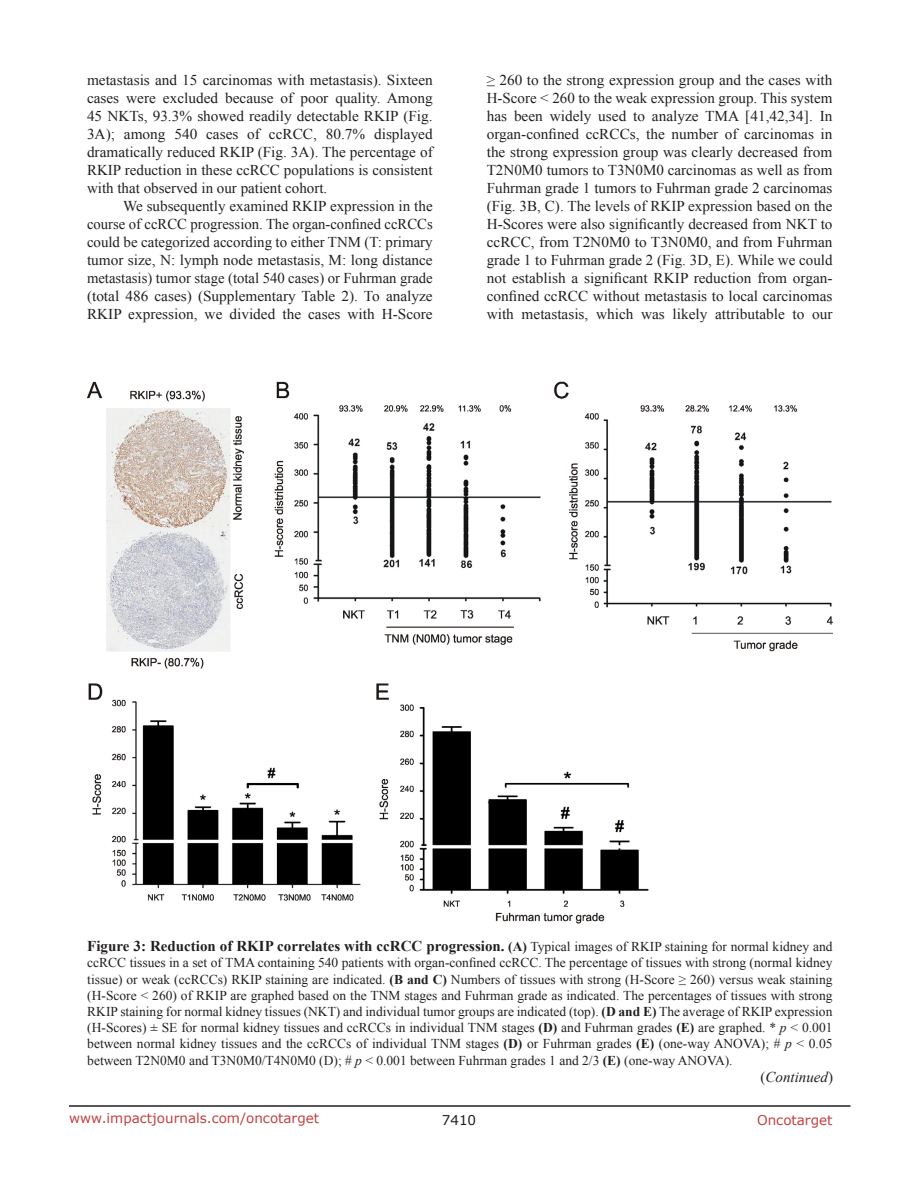
<style>
.page{position:relative;width:918px;height:1188px;background:#fff}
.page>*{position:absolute;margin:0;border:0;box-sizing:border-box;transform-origin:0 0}
.BodyText{font:15px/18px "Times New Roman";color:#231f20;text-align:justify}
.FigureText{font:700 15px "Times New Roman";color:#231f20}
.TableText{font:italic 15px "Times New Roman";color:#231f20}
.FigureText-2{font:13.5px/16.2px "Times New Roman";color:#231f20;text-align:justify}
.t1{font:13.5px "Verdana";color:#c24141}
.t2{font:13.5px "Verdana";color:#231f20}
.s1{font-size:13.5px}
.s2{font-weight:400;font-size:13.5px}
.s3{font-weight:700}
.s4{font-style:italic}
.s5{font-style:normal}
</style>
<div class="page">
<hr style="left:69px;top:1105px;width:781px;height:2px;background:#231f20">
<img style="left:87px;top:381px;width:745px;height:543px">
<p class="BodyText" style="left:87px;top:71px;width:347px">metastasis and 15 carcinomas with metastasis). Sixteen cases were excluded because of poor quality. Among 45 NKTs, 93.3% showed readily detectable RKIP (Fig.<br>3A); among 540 cases of ccRCC, 80.7% displayed dramatically reduced RKIP (Fig. 3A). The percentage of RKIP reduction in these ccRCC populations is consistent with that observed in our patient cohort.</p>
<p class="BodyText" style="left:87px;top:197px;width:347px;text-indent:36px">We subsequently examined RKIP expression in the course of ccRCC progression. The organ-confined ccRCCs could be categorized according to either TNM (T: primary tumor size, N: lymph node metastasis, M: long distance metastasis) tumor stage (total 540 cases) or Fuhrman grade (total 486 cases) (Supplementary Table 2). To analyze RKIP expression, we divided the cases with H-Score</p>
<p class="BodyText" style="left:487px;top:71px;width:347px">≥ 260 to the strong expression group and the cases with H-Score &lt; 260 to the weak expression group. This system has been widely used to analyze TMA [41,42,34]. In organ-confined ccRCCs, the number of carcinomas in the strong expression group was clearly decreased from T2N0M0 tumors to T3N0M0 carcinomas as well as from Fuhrman grade 1 tumors to Fuhrman grade 2 carcinomas (Fig. 3B, C). The levels of RKIP expression based on the H-Scores were also significantly decreased from NKT to ccRCC, from T2N0M0 to T3N0M0, and from Fuhrman grade 1 to Fuhrman grade 2 (Fig. 3D, E). While we could not establish a significant RKIP reduction from organ&shy;confined ccRCC without metastasis to local carcinomas with metastasis, which was likely attributable to our</p>
<p class="FigureText" style="left:87px;top:936px;width:747px">Figure 3: Reduction of RKIP correlates with ccRCC progression. <span class="s1">(A)</span> <span class="s2">Typical images of RKIP staining for normal kidney and</span></p>
<p class="FigureText-2" style="left:87px;top:955px;width:747px">ccRCC tissues in a set of TMA containing 540 patients with organ-confined ccRCC. The percentage of tissues with strong (normal kidney tissue) or weak (ccRCCs) RKIP staining are indicated. <span class="s3">(B and C)</span> Numbers of tissues with strong (H-Score ≥ 260) versus weak staining (H-Score &lt; 260) of RKIP are graphed based on the TNM stages and Fuhrman grade as indicated. The percentages of tissues with strong RKIP staining for normal kidney tissues (NKT) and individual tumor groups are indicated (top). <span class="s3">(D and E)</span> The average of RKIP expression (H-Scores) ± SE for normal kidney tissues and ccRCCs in individual TNM stages <span class="s3">(D)</span> and Fuhrman grades <span class="s3">(E)</span> are graphed. * <span class="s4">p</span> &lt; 0.001 between normal kidney tissues and the ccRCCs of individual TNM stages <span class="s3">(D)</span> or Fuhrman grades <span class="s3">(E)</span> (one-way ANOVA); # <span class="s4">p</span> &lt; 0.05 between T2N0M0 and T3N0M0/T4N0M0 (D); # <span class="s4">p</span> &lt; 0.001 between Fuhrman grades 1 and 2/3 <span class="s3">(E)</span> (one-way ANOVA).</p>
<p class="TableText" style="left:761px;top:1067px;width:74px"><span class="s5">(</span>Continued<span class="s5">)</span></p>
<p class="t1" style="left:69px;top:1109px;width:252px">www.impactjournals.com/oncotarget</p>
<p class="t2" style="left:442px;top:1111px;width:36px">7410</p>
<p class="t1" style="left:757px;top:1111px;width:77px">Oncotarget</p>
</div>
